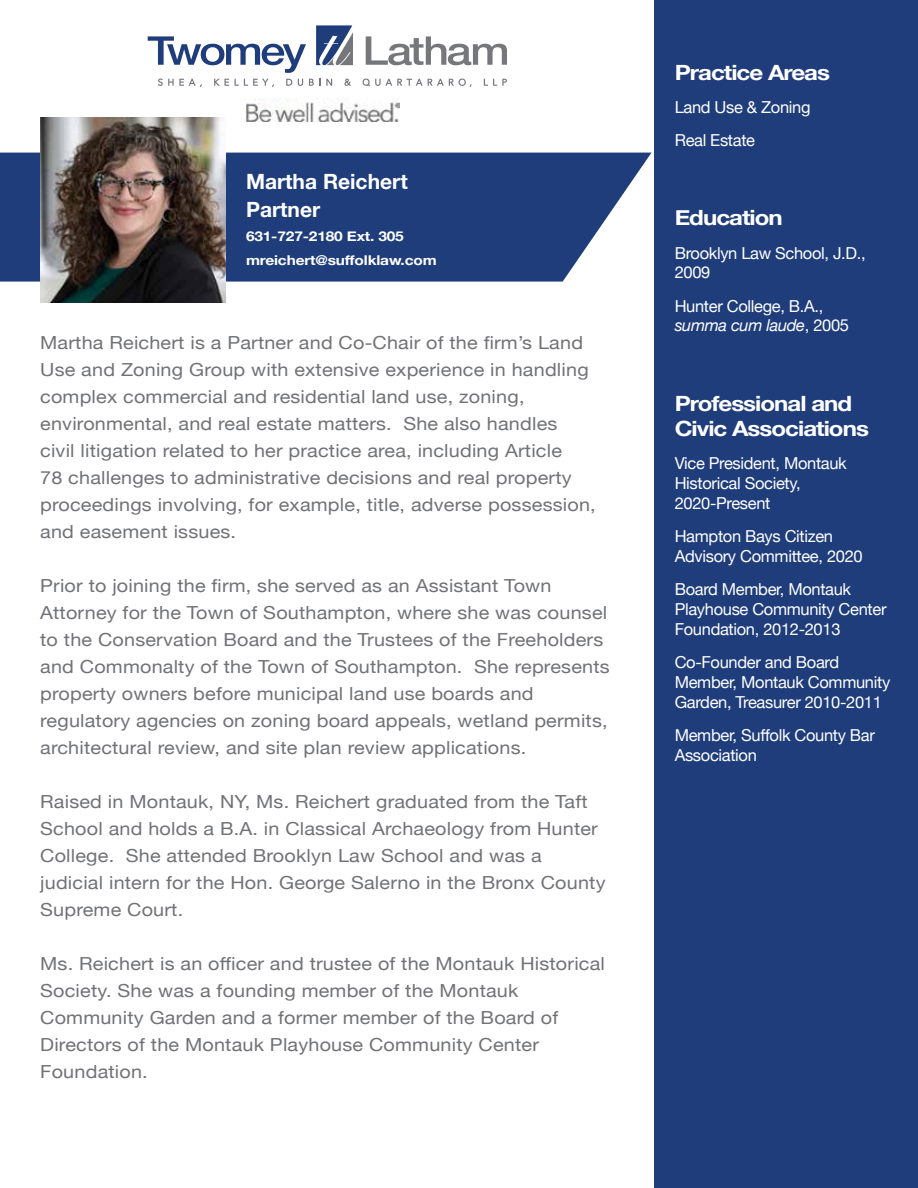
<style>
.page{position:relative;width:918px;height:1188px;background:#fff}
.page>*{position:absolute;margin:0;border:0;box-sizing:border-box;transform-origin:0 0}
.t1{font:700 21px/25.5px "Helvetica Neue";letter-spacing:-.04em;color:#fff;scale:1.15 1}
.t2{font:700 21px/28.5px "Helvetica Neue";color:#fff}
.t3{font:18px/27px "Helvetica Neue";letter-spacing:.01em;color:#717275;scale:1.1 1}
.t4{font:16.5px/19.8px "Helvetica Neue";letter-spacing:-.02em;color:#fff}
.t5{font:700 13.5px/24px "Helvetica Neue";letter-spacing:-.01em;color:#fff;scale:1.15 1}
.s1{font-style:italic}
</style>
<div class="page">
<div style="left:654px;top:0;width:264px;height:1188px;background:#1f3d7b"></div>
<svg style="left:158px;top:79px;width:44px;height:8px"></svg>
<svg style="left:214px;top:79px;width:15px;height:7px"></svg>
<svg style="left:235px;top:79px;width:39px;height:8px"></svg>
<svg style="left:286px;top:79px;width:6px;height:7px"></svg>
<svg style="left:298px;top:79px;width:5px;height:7px"></svg>
<svg style="left:309px;top:79px;width:23px;height:7px"></svg>
<svg style="left:344px;top:79px;width:7px;height:7px"></svg>
<svg style="left:363px;top:78px;width:109px;height:9px"></svg>
<svg style="left:484px;top:79px;width:23px;height:7px"></svg>
<svg style="left:148px;top:36px;width:158px;height:37px"></svg>
<svg style="left:366px;top:36px;width:141px;height:29px"></svg>
<svg style="left:316px;top:25px;width:37px;height:40px"></svg>
<img style="left:246px;top:99px;width:153px;height:23px">
<svg style="left:0;top:153px;width:651px;height:129px;background:#344f87"></svg>
<img style="left:40px;top:118px;width:186px;height:184px">
<p class="t2" style="left:246px;top:168px;width:163px">Martha Reichert<br>Partner</p>
<p class="t5" style="left:246px;top:224px;width:167px">631-727-2180 Ext. 305 mreichert@suffolklaw.com</p>
<p class="t3" style="left:40px;top:330px;width:507px">Martha Reichert is a Partner and Co-Chair of the firm’s Land Use and Zoning Group with extensive experience in handling complex commercial and residential land use, zoning, environmental, and real estate matters. She also handles civil litigation related to her practice area, including Article<br>78 challenges to administrative decisions and real property proceedings involving, for example, title, adverse possession, and easement issues.</p>
<p class="t3" style="left:40px;top:573px;width:519px">Prior to joining the firm, she served as an Assistant Town Attorney for the Town of Southampton, where she was counsel to the Conservation Board and the Trustees of the Freeholders and Commonalty of the Town of Southampton. She represents property owners before municipal land use boards and regulatory agencies on zoning board appeals, wetland permits, architectural review, and site plan review applications.</p>
<p class="t3" style="left:40px;top:789px;width:516px">Raised in Montauk, NY, Ms. Reichert graduated from the Taft School and holds a B.A. in Classical Archaeology from Hunter College. She attended Brooklyn Law School and was a judicial intern for the Hon. George Salerno in the Bronx County Supreme Court.</p>
<p class="t3" style="left:40px;top:951px;width:515px">Ms. Reichert is an officer and trustee of the Montauk Historical Society. She was a founding member of the Montauk Community Garden and a former member of the Board of Directors of the Montauk Playhouse Community Center Foundation.</p>
<p class="t1" style="left:675px;top:60px;width:137px">Practice Areas</p>
<p class="t4" style="left:675px;top:91px;width:137px;line-height:33.3px">Land Use &amp; Zoning<br>Real Estate</p>
<p class="t1" style="left:675px;top:206px;width:95px">Education</p>
<p class="t4" style="left:675px;top:244px;width:193px">Brooklyn Law School, J.D.,<br>2009</p>
<p class="t4" style="left:675px;top:297px;width:176px">Hunter College, B.A., <span class="s1">summa cum laude</span>, 2005</p>
<p class="t1" style="left:675px;top:391px;width:170px">Professional and<br>Civic Associations</p>
<p class="t4" style="left:675px;top:455px;width:174px">Vice President, Montauk<br>Historical Society,<br>2020-Present</p>
<p class="t4" style="left:675px;top:527px;width:190px">Hampton Bays Citizen<br>Advisory Committee, 2020</p>
<p class="t4" style="left:675px;top:581px;width:213px">Board Member, Montauk<br>Playhouse Community Center<br>Foundation, 2012-2013</p>
<p class="t4" style="left:675px;top:653px;width:217px">Co-Founder and Board<br>Member, Montauk Community<br>Garden, Treasurer 2010-2011</p>
<p class="t4" style="left:675px;top:726px;width:202px">Member, Suffolk County Bar<br>Association</p>
</div>
